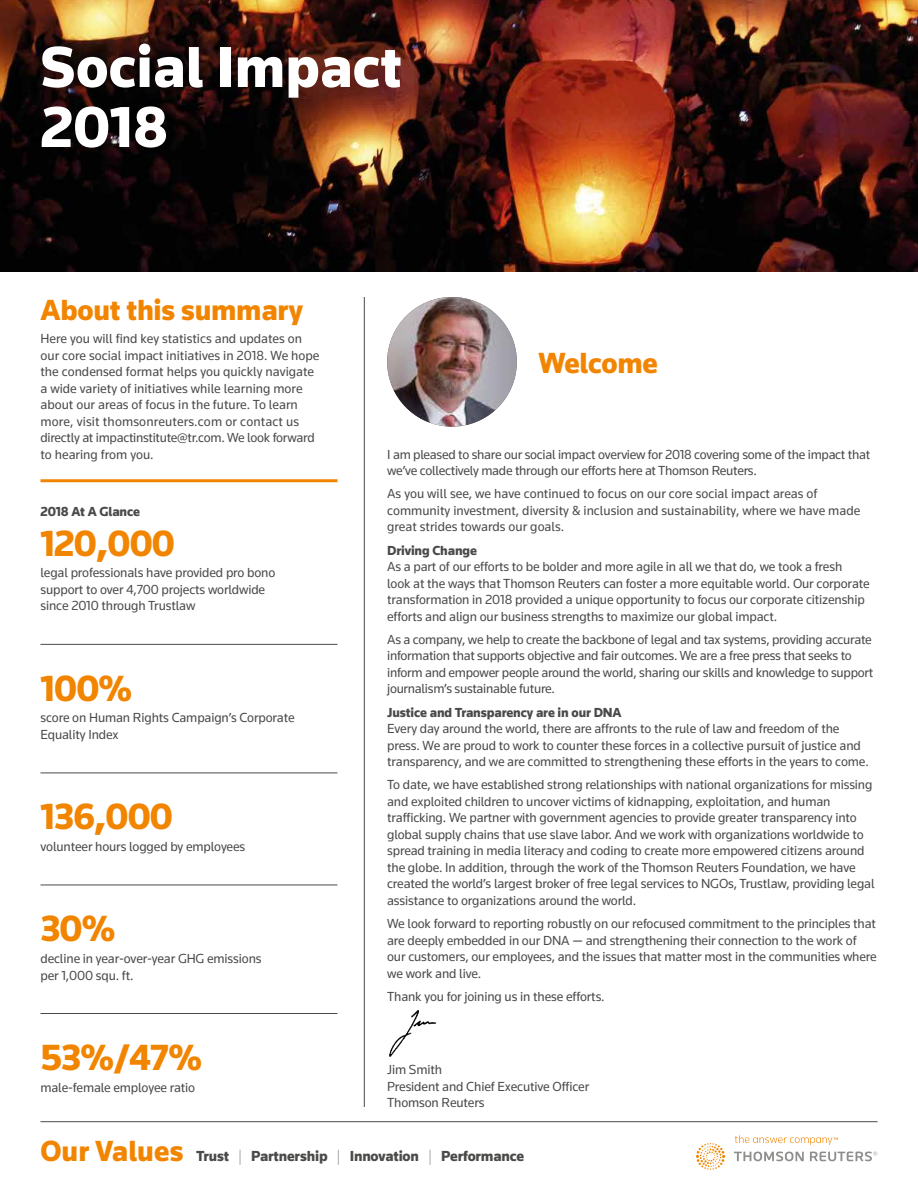
<style>
.page{position:relative;width:918px;height:1188px;background:#fff}
.page>*{position:absolute;margin:0;border:0;box-sizing:border-box;transform-origin:0 0}
.t1{font:900 60px/60px "Knowledge 2017";color:#fff}
.t2{font:900 37.5px "Knowledge 2017";letter-spacing:-.02em;color:#f18500}
.t3{font:900 30px "Knowledge 2017";letter-spacing:-.01em;color:#f18500}
.t4{font:900 15px "Knowledge 2017";letter-spacing:-.01em;color:#4a4a49}
.t5{font:13.5px/16.5px "Knowledge 2017";letter-spacing:-.01em;color:#4a4a49}
.t6{font:900 13.5px "Knowledge 2017";letter-spacing:-.01em;color:#4a4a49}
.s1{font-size:30px;color:#f18500}
.s2{font-weight:200}
</style>
<div class="page">
<svg style="left:696px;top:1135px;width:181px;height:35px"></svg>
<hr style="left:40px;top:1121px;width:838px;height:1px;background:#4a4a49">
<img style="left:0;top:0;width:918px;height:271px">
<img style="left:387px;top:297px;width:130px;height:129px;border-radius:63px">
<img style="left:389px;top:1010px;width:48px;height:47px">
<hr style="left:364px;top:297px;width:1px;height:810px;background:#4a4a49">
<hr style="left:40px;top:479px;width:298px;height:3px;background:#f18500">
<hr style="left:40px;top:644px;width:298px;height:1px;background:#4a4a49">
<hr style="left:40px;top:773px;width:298px;height:1px;background:#4a4a49">
<hr style="left:40px;top:885px;width:298px;height:1px;background:#4a4a49">
<hr style="left:40px;top:1013px;width:298px;height:1px;background:#4a4a49">
<h1 class="t1" style="left:40px;top:36px;width:363px">Social Impact<br>2018</h1>
<h3 class="t3" style="left:40px;top:292px;width:264px">About this summary</h3>
<p class="t5" style="left:40px;top:331px;width:280px">Here you will find key statistics and updates on our core social impact initiatives in 2018. We hope the condensed format helps you quickly navigate a wide variety of initiatives while learning more about our areas of focus in the future. To learn more, visit thomsonreuters.com or contact us directly at impactinstitute@tr.com. We look forward to hearing from you.</p>
<p class="t6" style="left:40px;top:504px;width:101px">2018 At A Glance</p>
<h2 class="t2" style="left:40px;top:520px;width:136px">120,000</h2>
<p class="t5" style="left:40px;top:564px;width:236px">legal professionals have provided pro bono support to over 4,700 projects worldwide since 2010 through Trustlaw</p>
<h2 class="t2" style="left:40px;top:665px;width:93px">100%</h2>
<p class="t5" style="left:40px;top:709px;width:256px">score on Human Rights Campaign’s Corporate<br>Equality Index</p>
<h2 class="t2" style="left:40px;top:793px;width:134px">136,000</h2>
<p class="t5" style="left:40px;top:838px;width:206px">volunteer hours logged by employees</p>
<h2 class="t2" style="left:40px;top:906px;width:76px">30%</h2>
<p class="t5" style="left:40px;top:950px;width:223px">decline in year-over-year GHG emissions per 1,000 squ. ft.</p>
<h2 class="t2" style="left:40px;top:1034px;width:163px">53%/47%</h2>
<p class="t5" style="left:40px;top:1079px;width:156px">male-female employee ratio</p>
<h3 class="t3" style="left:538px;top:345px;width:121px">Welcome</h3>
<p class="t5" style="left:387px;top:446px;width:485px">I am pleased to share our social impact overview for 2018 covering some of the impact that we’ve collectively made through our efforts here at Thomson Reuters.</p>
<p class="t5" style="left:387px;top:485px;width:475px">As you will see, we have continued to focus on our core social impact areas of community investment, diversity &amp; inclusion and sustainability, where we have made great strides towards our goals.</p>
<p class="t6" style="left:387px;top:542px;width:91px">Driving Change</p>
<p class="t5" style="left:387px;top:558px;width:484px">As a part of our efforts to be bolder and more agile in all we that do, we took a fresh<br>look at the ways that Thomson Reuters can foster a more equitable world. Our corporate transformation in 2018 provided a unique opportunity to focus our corporate citizenship efforts and align our business strengths to maximize our global impact.</p>
<p class="t5" style="left:387px;top:631px;width:488px">As a company, we help to create the backbone of legal and tax systems, providing accurate information that supports objective and fair outcomes. We are a free press that seeks to inform and empower people around the world, sharing our skills and knowledge to support journalism’s sustainable future.</p>
<p class="t6" style="left:387px;top:704px;width:236px">Justice and Transparency are in our DNA</p>
<p class="t5" style="left:387px;top:720px;width:483px">Every day around the world, there are affronts to the rule of law and freedom of the press. We are proud to work to counter these forces in a collective pursuit of justice and transparency, and we are committed to strengthening these efforts in the years to come.</p>
<p class="t5" style="left:387px;top:776px;width:489px">To date, we have established strong relationships with national organizations for missing and exploited children to uncover victims of kidnapping, exploitation, and human trafficking. We partner with government agencies to provide greater transparency into global supply chains that use slave labor. And we work with organizations worldwide to spread training in media literacy and coding to create more empowered citizens around the globe. In addition, through the work of the Thomson Reuters Foundation, we have created the world’s largest broker of free legal services to NGOs, Trustlaw, providing legal assistance to organizations around the world.</p>
<p class="t5" style="left:387px;top:915px;width:491px">We look forward to reporting robustly on our refocused commitment to the principles that are deeply embedded in our DNA — and strengthening their connection to the work of our customers, our employees, and the issues that matter most in the communities where we work and live.</p>
<p class="t5" style="left:387px;top:988px;width:219px">Thank you for joining us in these efforts.</p>
<p class="t5" style="left:387px;top:1061px;width:204px">Jim Smith<br>President and Chief Executive Officer<br>Thomson Reuters</p>
<p class="t4" style="left:40px;top:1147px;width:485px"><span class="s1">Our Values</span> Trust <span class="s2">|</span> Partnership <span class="s2">|</span> Innovation <span class="s2">|</span> Performance</p>
</div>
